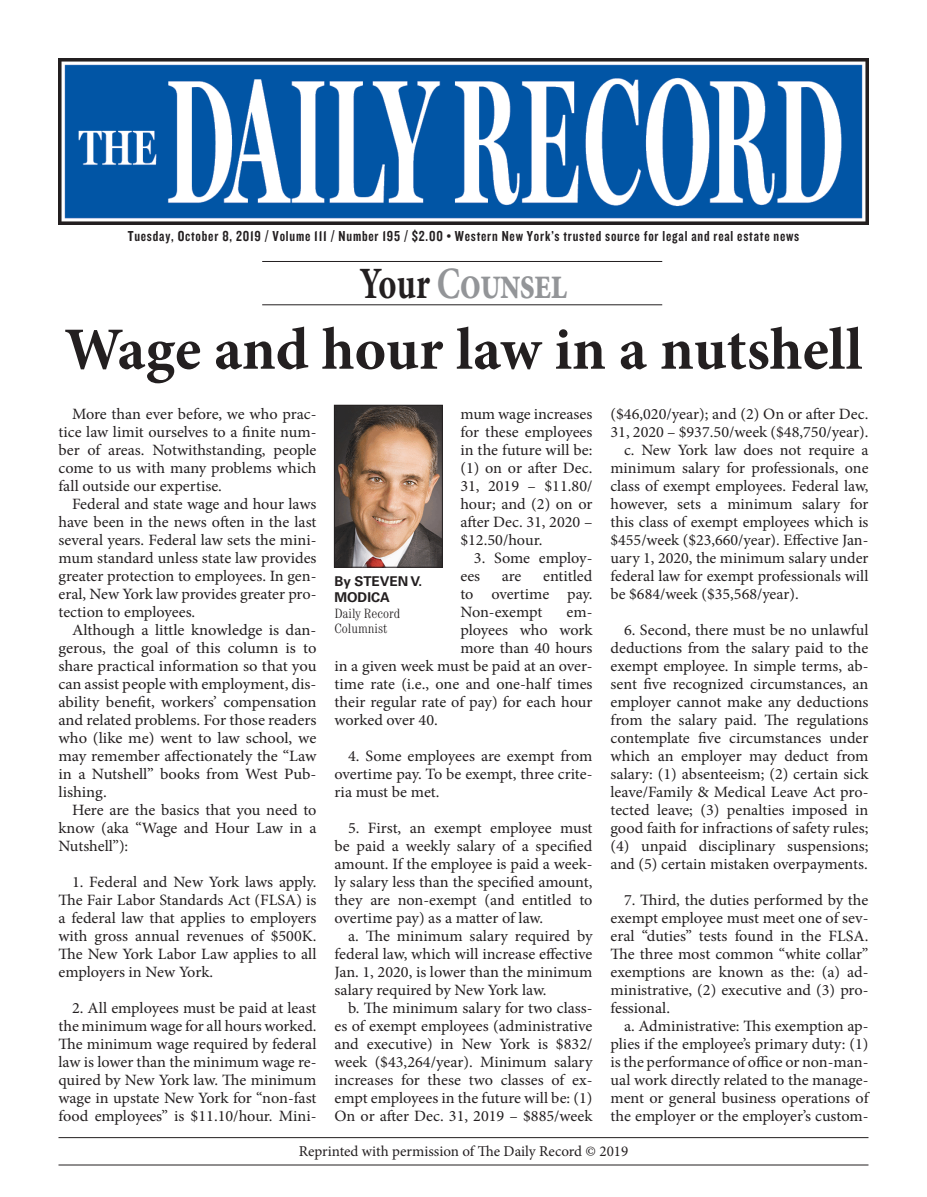
<style>
.page{position:relative;width:927px;height:1197px;background:#fff}
.page>*{position:absolute;margin:0;border:0;box-sizing:border-box;transform-origin:0 0}
.Headline{font:700 60px "Minion Pro";color:#231f20}
.t1{font:700 44.85px "Minion Pro";letter-spacing:-.03em;color:#939598;scale:.77 1}
.Body_copy{font:15.75px/18px "Minion Pro";letter-spacing:-.005em;color:#231f20;text-align:justify}
.Body_copy-2{font:15.75px/18px "Minion Pro";letter-spacing:-.005em;color:#231f20;text-align:justify;scale:1.05 1}
.New_p1_text_beneath{font:15px "Knockout 49 Liteweight";letter-spacing:.055em;color:#231f20}
.t2{font:15px "Minion Pro";color:#231f20}
.Byline_name{font:300 condensed 13.5px/15.8px "Century Std";color:#231f20}
.Byline_name-2{font:700 13.5px/15.8px "Univers LT Std";color:#231f20}
.s1{color:#231f20}
</style>
<div class="page">
<hr style="left:58px;top:1137px;width:810px;height:1px;background:#231f20">
<hr style="left:58px;top:1165px;width:810px;height:1px;background:#231f20">
<img style="left:59px;top:59px;width:809px;height:166px">
<img style="left:336px;top:407px;width:105px;height:158px">
<div style="left:334px;top:405px;width:109px;height:162px;border:1px solid #231f20"></div>
<hr style="left:262px;top:305px;width:400px;height:1px;background:#231f20">
<hr style="left:262px;top:261px;width:400px;height:1px;background:#231f20">
<p class="New_p1_text_beneath" style="left:128px;top:228px;width:673px">Tuesday, October 8, 2019 / Volume 111 / Number 195 / $2.00 • Western New York’s trusted source for legal and real estate news</p>
<p class="t1" style="left:359px;top:252px;width:272px"><span class="s1">Your</span> Counsel</p>
<p class="Headline" style="left:64px;top:307px;width:800px">Wage and hour law in a nutshell</p>
<p class="Body_copy" style="left:58px;top:405px;width:260px;text-indent:14px">More than ever before, we who prac&shy;tice law limit ourselves to a finite num&shy;ber of areas. Notwithstanding, people come to us with many problems which fall outside our expertise.</p>
<p class="Body_copy" style="left:58px;top:495px;width:260px;text-indent:14px">Federal and state wage and hour laws have been in the news often in the last several years. Federal law sets the mini&shy;mum standard unless state law provides greater protection to employees. In gen&shy;eral, New York law provides greater pro&shy;tection to employees.</p>
<p class="Body_copy-2" style="left:58px;top:621px;width:247px;text-indent:14px">Although a little knowledge is dan&shy;gerous, the goal of this column is to share practical information so that you can assist people with employment, dis&shy;ability benefit, workers’ compensation and related problems. For those readers who (like me) went to law school, we may remember affectionately the “Law in a Nutshell” books from West Pub&shy;lishing.</p>
<p class="Body_copy" style="left:58px;top:801px;width:260px;text-indent:14px">Here are the basics that you need to know (aka “Wage and Hour Law in a Nutshell”):</p>
<p class="Body_copy" style="left:58px;top:873px;width:260px;text-indent:14px">1. Federal and New York laws apply.<br>The Fair Labor Standards Act (FLSA) is a federal law that applies to employers with gross annual revenues of $500K.<br>The New York Labor Law applies to all employers in New York.</p>
<p class="Body_copy" style="left:58px;top:999px;width:260px;text-indent:14px">2. All employees must be paid at least the minimum wage for all hours worked.<br>The minimum wage required by federal law is lower than the minimum wage re&shy;quired by New York law. The minimum wage in upstate New York for “non-fast food employees” is $11.10/hour. Mini-</p>
<p class="Body_copy" style="left:460px;top:405px;width:134px">mum wage increases for these employees in the future will be: (1) on or after Dec.<br>31, 2019 – $11.80/ hour; and (2) on or after Dec. 31, 2020 – $12.50/hour.</p>
<p class="Body_copy" style="left:460px;top:549px;width:134px;text-indent:14px">3. Some employ&shy;ees</p>
<p class="Body_copy" style="left:460px;top:567px;width:134px;text-indent:83px">entitled to overtime pay.<br>Non-exempt</p>
<p class="Body_copy" style="left:502px;top:567px;width:21px">are</p>
<p class="Byline_name-2" style="left:334px;top:573px;width:89px">By STEVEN V.<br>MODICA</p>
<p class="Byline_name" style="left:334px;top:605px;width:67px">Daily Record<br>Columnist</p>
<p class="Body_copy" style="left:567px;top:603px;width:27px">em-</p>
<p class="Body_copy" style="left:460px;top:621px;width:134px">ployees who work</p>
<p class="Body_copy" style="left:460px;top:639px;width:134px">more than 40 hours</p>
<p class="Body_copy" style="left:334px;top:657px;width:260px">in a given week must be paid at an over-</p>
<p class="Body_copy" style="left:334px;top:675px;width:260px">time rate (i.e., one and one-half times</p>
<p class="Body_copy" style="left:334px;top:693px;width:260px">their regular rate of pay) for each hour</p>
<p class="Body_copy" style="left:334px;top:711px;width:105px">worked over 40.</p>
<p class="Body_copy" style="left:334px;top:747px;width:260px;text-indent:14px">4. Some employees are exempt from overtime pay. To be exempt, three crite&shy;ria must be met.</p>
<p class="Body_copy" style="left:334px;top:819px;width:260px;text-indent:14px">5. First, an exempt employee must be paid a weekly salary of a specified amount. If the employee is paid a week&shy;ly salary less than the specified amount, they are non-exempt (and entitled to overtime pay) as a matter of law.</p>
<p class="Body_copy" style="left:334px;top:927px;width:260px;text-indent:14px">a. The minimum salary required by federal law, which will increase effective Jan. 1, 2020, is lower than the minimum salary required by New York law.</p>
<p class="Body_copy" style="left:334px;top:999px;width:260px;text-indent:14px">b. The minimum salary for two class&shy;es of exempt employees (administrative and executive) in New York is $832/ week ($43,264/year). Minimum salary increases for these two classes of ex&shy;empt employees in the future will be: (1)<br>On or after Dec. 31, 2019 – $885/week</p>
<p class="Body_copy" style="left:610px;top:405px;width:260px">($46,020/year); and (2) On or after Dec.<br>31, 2020 – $937.50/week ($48,750/year).</p>
<p class="Body_copy" style="left:610px;top:441px;width:260px;text-indent:14px">c. New York law does not require a minimum salary for professionals, one class of exempt employees. Federal law, however, sets a minimum salary for this class of exempt employees which is $455/week ($23,660/year). Effective Jan&shy;uary 1, 2020, the minimum salary under federal law for exempt professionals will be $684/week ($35,568/year).</p>
<p class="Body_copy" style="left:610px;top:621px;width:260px;text-indent:14px">6. Second, there must be no unlawful deductions from the salary paid to the exempt employee. In simple terms, ab&shy;sent five recognized circumstances, an employer cannot make any deductions from the salary paid. The regulations contemplate five circumstances under which an employer may deduct from salary: (1) absenteeism; (2) certain sick leave/Family &amp; Medical Leave Act pro&shy;tected leave; (3) penalties imposed in good faith for infractions of safety rules; (4) unpaid disciplinary suspensions; and (5) certain mistaken overpayments.</p>
<p class="Body_copy" style="left:610px;top:891px;width:260px;text-indent:14px">7. Third, the duties performed by the exempt employee must meet one of sev&shy;eral “duties” tests found in the FLSA.<br>The three most common “white collar” exemptions are known as the: (a) ad&shy;ministrative, (2) executive and (3) pro&shy;fessional.</p>
<p class="Body_copy" style="left:610px;top:1017px;width:260px;text-indent:14px">a. Administrative: This exemption ap&shy;plies if the employee’s primary duty: (1) is the performance of office or non-man&shy;ual work directly related to the manage&shy;ment or general business operations of the employer or the employer’s custom-</p>
<p class="t2" style="left:299px;top:1141px;width:331px">Reprinted with permission of The Daily Record © 2019</p>
</div>
